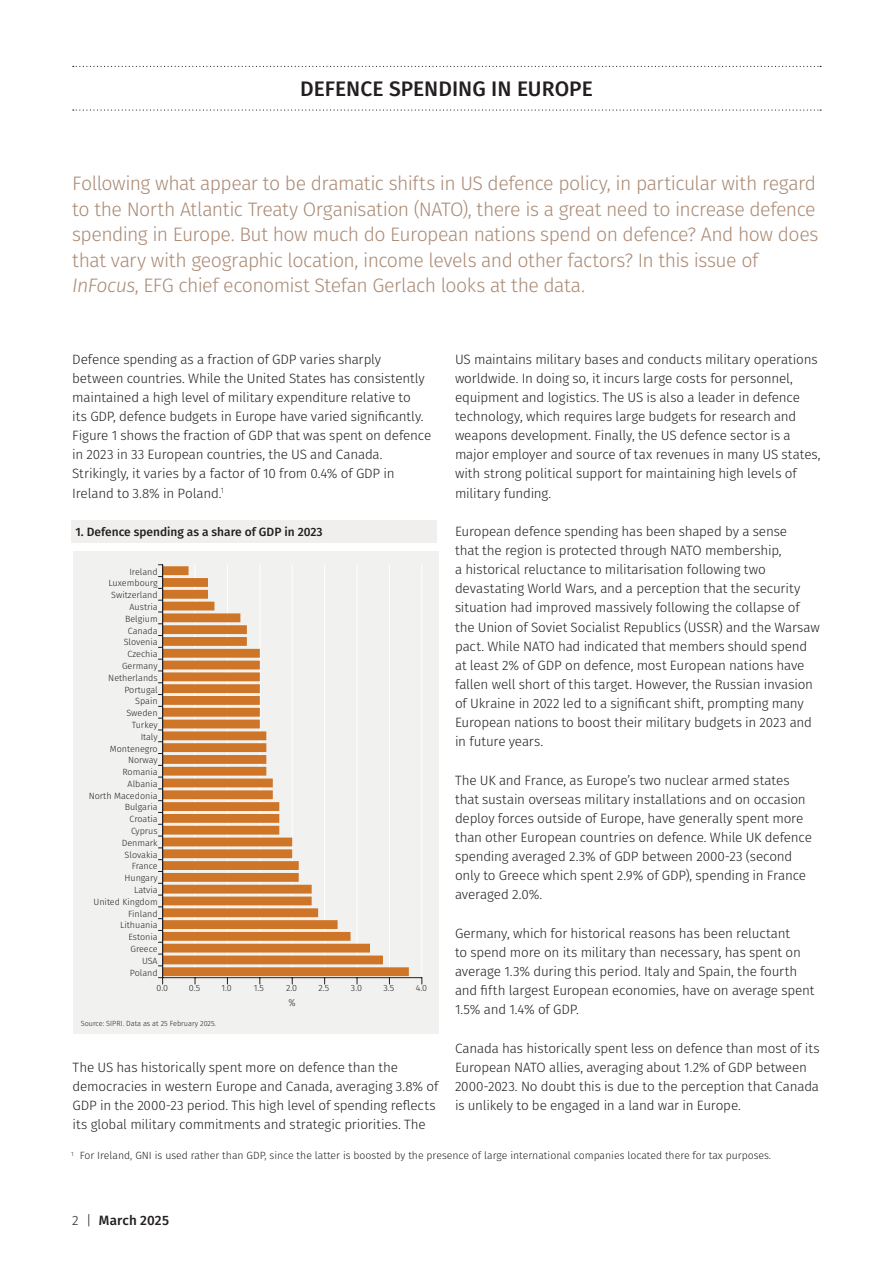
<style>
.page{position:relative;width:893px;height:1263px;background:#fff}
.page>*{position:absolute;margin:0;border:0;box-sizing:border-box;transform-origin:0 0}
.t1{font:500 21px "Fira Sans";color:#231f20}
.Bullets{font:300 19.5px/25.5px "Fira Sans";letter-spacing:-.03em;color:#aa8a74}
._9_pt_Copy{font:300 13.5px/19.2px "Fira Sans";letter-spacing:-.015em;color:#231f20}
.t2{font:500 13.5px "Fira Sans";letter-spacing:.01em;color:#231f20}
.Chart_title{font:500 12px "Fira Sans";color:#231f20}
._7_pt_Footnote{font:300 10.5px "Fira Sans";color:#231f20}
.t3{font:300 10.05px "Fira Sans";color:#231f20;scale:.89 1}
.t4{font:300 9px/11.9px "Fira Sans";color:#231f20;text-align:right}
.t5{font:300 7.5px "Fira Sans";color:#231f20}
.s1{font-style:italic}
.s2{font-weight:300}
</style>
<div class="page">
<svg style="left:73px;top:66px;width:748px;height:1px"></svg>
<svg style="left:73px;top:109px;width:748px;height:2px"></svg>
<div style="left:71px;top:520px;width:366px;height:23px;background:#f0efed"></div>
<div style="left:73px;top:551px;width:366px;height:482px;background:#f1f2f0"></div>
<hr style="left:421px;top:565px;width:1px;height:413px;background:#fff">
<hr style="left:163px;top:977px;width:259px;height:1px;background:#231f20">
<svg style="left:158px;top:564px;width:251px;height:420px"></svg>
<h1 class="t1" style="left:300px;top:72px;width:294px">DEFENCE SPENDING IN EUROPE</h1>
<p class="Bullets" style="left:72px;top:171px;width:748px">Following what appear to be dramatic shifts in US defence policy, in particular with regard to the North Atlantic Treaty Organisation (NATO), there is a great need to increase defence spending in Europe. But how much do European nations spend on defence? And how does that vary with geographic location, income levels and other factors? In this issue of <span class="s1">InFocus</span>, EFG chief economist Stefan Gerlach looks at the data.</p>
<p class="_9_pt_Copy" style="left:72px;top:349px;width:360px">Defence spending as a fraction of GDP varies sharply between countries. While the United States has consistently maintained a high level of military expenditure relative to<br>its GDP, defence budgets in Europe have varied significantly.<br>Figure 1 shows the fraction of GDP that was spent on defence in 2023 in 33 European countries, the US and Canada.<br>Strikingly, it varies by a factor of 10 from 0.4% of GDP in Ireland to 3.8% in Poland.<sup>1</sup></p>
<p class="_9_pt_Copy" style="left:455px;top:349px;width:367px">US maintains military bases and conducts military operations worldwide. In doing so, it incurs large costs for personnel, equipment and logistics. The US is also a leader in defence technology, which requires large budgets for research and weapons development. Finally, the US defence sector is a major employer and source of tax revenues in many US states, with strong political support for maintaining high levels of military funding.</p>
<p class="_9_pt_Copy" style="left:455px;top:521px;width:366px">European defence spending has been shaped by a sense<br>that the region is protected through NATO membership,<br>a historical reluctance to militarisation following two devastating World Wars, and a perception that the security situation had improved massively following the collapse of the Union of Soviet Socialist Republics (USSR) and the Warsaw pact. While NATO had indicated that members should spend at least 2% of GDP on defence, most European nations have fallen well short of this target. However, the Russian invasion of Ukraine in 2022 led to a significant shift, prompting many European nations to boost their military budgets in 2023 and in future years.</p>
<p class="_9_pt_Copy" style="left:455px;top:770px;width:358px">The UK and France, as Europe’s two nuclear armed states that sustain overseas military installations and on occasion deploy forces outside of Europe, have generally spent more than other European countries on defence. While UK defence spending averaged 2.3% of GDP between 2000-23 (second only to Greece which spent 2.9% of GDP), spending in France averaged 2.0%.</p>
<p class="_9_pt_Copy" style="left:455px;top:923px;width:361px">Germany, which for historical reasons has been reluctant<br>to spend more on its military than necessary, has spent on average 1.3% during this period. Italy and Spain, the fourth and fifth largest European economies, have on average spent 1.5% and 1.4% of GDP.</p>
<p class="_9_pt_Copy" style="left:455px;top:1038px;width:366px">Canada has historically spent less on defence than most of its European NATO allies, averaging about 1.2% of GDP between 2000-2023. No doubt this is due to the perception that Canada is unlikely to be engaged in a land war in Europe.</p>
<p class="_7_pt_Footnote" style="left:71px;top:1148px;width:701px"><sup>1</sup> For Ireland, GNI is used rather than GDP, since the latter is boosted by the presence of large international companies located there for tax purposes.</p>
<p class="Chart_title" style="left:75px;top:522px;width:249px">1. Defence spending as a share of GDP in 2023</p>
<p class="t4" style="left:89px;top:565px;width:71px">Ireland<br>Luxembourg<br>Switzerland<br>Austria<br>Belgium<br>Canada<br>Slovenia<br>Czechia<br>Germany<br>Netherlands<br>Portugal<br>Spain<br>Sweden<br>Turkey<br>Italy<br>Montenegro<br>Norway<br>Romania<br>Albania<br>North Macedonia<br>Bulgaria<br>Croatia<br>Cyprus<br>Denmark<br>Slovakia<br>France<br>Hungary<br>Latvia<br>United Kingdom<br>Finland<br>Lithuania<br>Estonia<br>Greece<br>USA<br>Poland</p>
<p class="t4" style="left:157px;top:982px;width:13px">0.0</p>
<p class="t4" style="left:189px;top:982px;width:13px">0.5</p>
<p class="t4" style="left:221px;top:982px;width:12px">1.0</p>
<p class="t4" style="left:254px;top:982px;width:12px">1.5</p>
<p class="t4" style="left:286px;top:982px;width:13px">2.0</p>
<p class="t4" style="left:319px;top:982px;width:12px">2.5</p>
<p class="t4" style="left:351px;top:982px;width:13px">3.0</p>
<p class="t4" style="left:383px;top:982px;width:12px">3.5</p>
<p class="t4" style="left:416px;top:982px;width:13px">4.0</p>
<p class="t3" style="left:288px;top:995px;width:10px">%</p>
<p class="t5" style="left:81px;top:1018px;width:137px">Source: SIPRI. Data as at 25 February 2025.</p>
<p class="_9_pt_Copy" style="left:73px;top:1057px;width:367px">The US has historically spent more on defence than the democracies in western Europe and Canada, averaging 3.8% of GDP in the 2000-23 period. This high level of spending reflects its global military commitments and strategic priorities. The</p>
<p class="t2" style="left:72px;top:1209px;width:98px"><span class="s2">2 |</span> March 2025</p>
</div>
